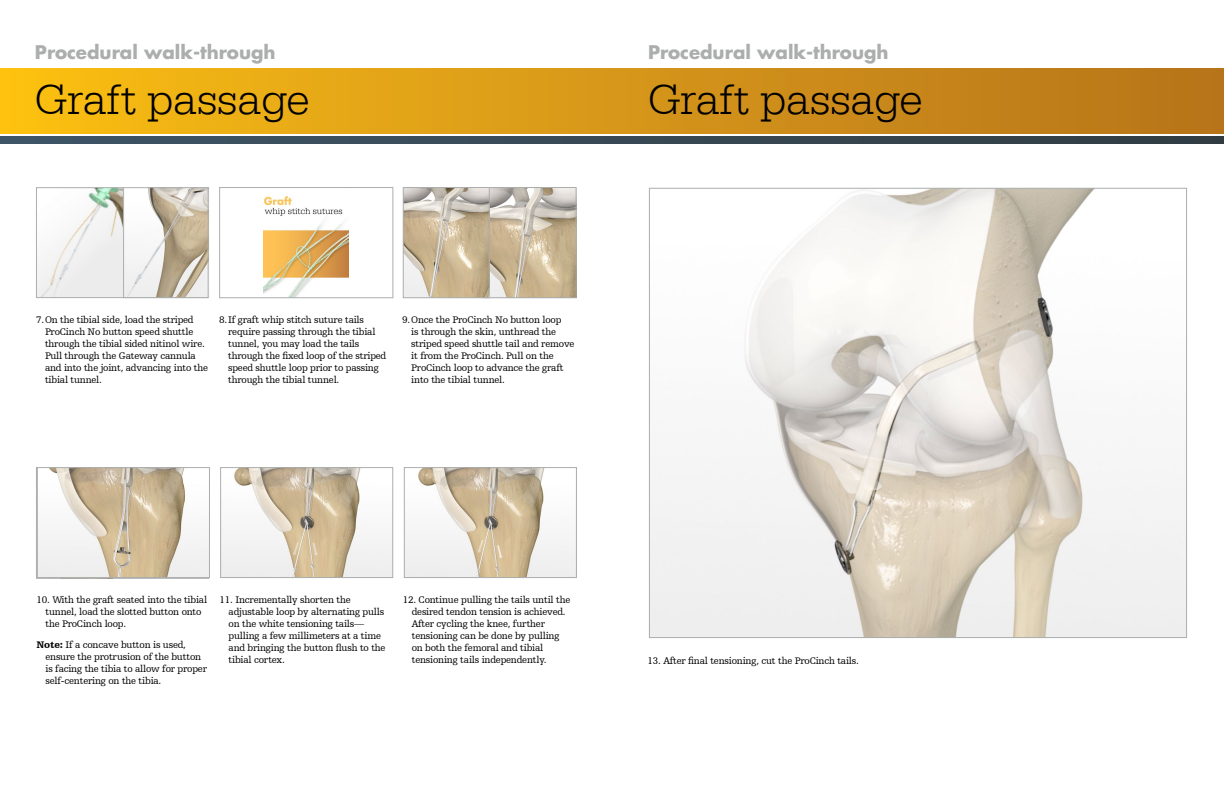
<style>
.page{position:relative;width:1224px;height:792px;background:#fff}
.page>*{position:absolute;margin:0;border:0;box-sizing:border-box;transform-origin:0 0}
.t1{font:43.9px "URW Egyptienne T Ligh";color:#000}
.t2{font:700 18.3px "Futura For Stryker";color:#abaead}
.t3{font:10px/12px "Humanist Slabserif 712 BT";letter-spacing:-.02em;color:#000}
.s1{font-weight:900}
</style>
<div class="page">
<div style="left:0;top:68px;width:1224px;height:65px;background:linear-gradient(to right,#fabe14,#b5721c)"></div>
<img style="left:651px;top:190px;width:534px;height:446px">
<img style="left:406px;top:469px;width:169px;height:107px">
<div style="left:404px;top:467px;width:173px;height:111px;border:1px solid #abaead"></div>
<img style="left:39px;top:469px;width:169px;height:107px">
<div style="left:37px;top:467px;width:173px;height:111px;border:1px solid #abaead"></div>
<img style="left:222px;top:469px;width:169px;height:107px">
<div style="left:220px;top:467px;width:173px;height:111px;border:1px solid #abaead"></div>
<svg style="left:0;top:137px;width:1224px;height:7px"></svg>
<img style="left:264px;top:196px;width:85px;height:100px">
<div style="left:219px;top:187px;width:174px;height:111px;border:1px solid #abaead"></div>
<img style="left:490px;top:189px;width:85px;height:107px">
<div style="left:484px;top:187px;width:93px;height:111px;border:1px solid #abaead"></div>
<img style="left:38px;top:189px;width:85px;height:107px">
<div style="left:36px;top:187px;width:173px;height:111px;border:1px solid #abaead"></div>
<img style="left:125px;top:189px;width:82px;height:107px">
<div style="left:123px;top:187px;width:86px;height:111px;border:1px solid #abaead"></div>
<img style="left:405px;top:189px;width:83px;height:107px">
<div style="left:403px;top:187px;width:87px;height:111px;border:1px solid #abaead"></div>
<h2 class="t2" style="left:35px;top:40px;width:242px">Procedural walk-through</h2>
<h1 class="t1" style="left:35px;top:74px;width:276px">Graft passage</h1>
<h2 class="t2" style="left:648px;top:40px;width:242px">Procedural walk-through</h2>
<h1 class="t1" style="left:648px;top:74px;width:276px">Graft passage</h1>
<p class="t3" style="left:45px;top:313px;width:165px;text-indent:-9px">7.On the tibial side, load the striped<br>ProCinch No button speed shuttle through the tibial sided nitinol wire.<br>Pull through the Gateway cannula and into the joint, advancing into the tibial tunnel.</p>
<p class="t3" style="left:228px;top:313px;width:160px;text-indent:-9px">8.If graft whip stitch suture tails require passing through the tibial tunnel, you may load the tails through the fixed loop of the striped speed shuttle loop prior to passing through the tibial tunnel.</p>
<p class="t3" style="left:411px;top:313px;width:165px;text-indent:-9px">9.Once the ProCinch No button loop<br>is through the skin, unthread the striped speed shuttle tail and remove it from the ProCinch. Pull on the<br>ProCinch loop to advance the graft into the tibial tunnel.</p>
<p class="t3" style="left:45px;top:593px;width:163px;text-indent:-9px">10. With the graft seated into the tibial tunnel, load the slotted button onto the ProCinch loop.</p>
<p class="t3" style="left:45px;top:638px;width:163px;text-indent:-9px"><span class="s1">Note:</span> If a concave button is used, ensure the protrusion of the button is facing the tibia to allow for proper self-centering on the tibia.</p>
<p class="t3" style="left:229px;top:593px;width:158px;text-indent:-9px">11. Incrementally shorten the adjustable loop by alternating pulls on the white tensioning tails— pulling a few millimeters at a time and bringing the button flush to the tibial cortex.</p>
<p class="t3" style="left:412px;top:593px;width:160px;text-indent:-9px">12. Continue pulling the tails until the desired tendon tension is achieved.<br>After cycling the knee, further tensioning can be done by pulling on both the femoral and tibial tensioning tails independently.</p>
<p class="t3" style="left:648px;top:654px;width:213px">13. After final tensioning, cut the ProCinch tails.</p>
</div>
